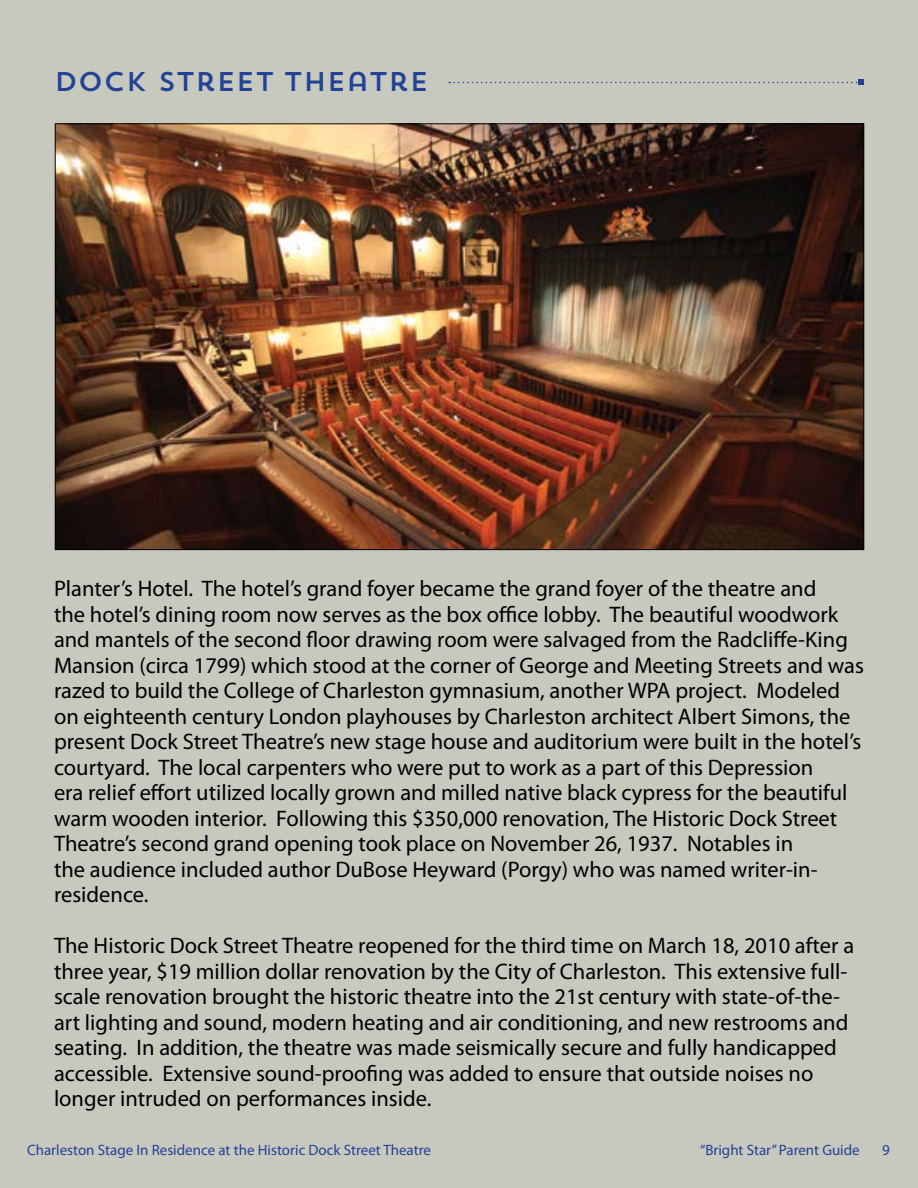
<style>
.page{position:relative;width:918px;height:1188px;background:#c7c9bf}
.page>*{position:absolute;margin:0;border:0;box-sizing:border-box;transform-origin:0 0}
.t1{font:27px "Trend Sans One";color:#224295}
.t2{font:22.5px/25.5px "Myriad Pro";color:#000}
.t3{font:15px "Myriad Pro";color:#224295}
</style>
<div class="page">
<svg style="left:449px;top:80px;width:415px;height:5px"></svg>
<img style="left:57px;top:126px;width:805px;height:422px">
<p class="t1" style="left:54px;top:64px;width:377px">DOCK STREET THEATRE</p>
<p class="t2" style="left:54px;top:576px;width:812px">Planter’s Hotel. The hotel’s grand foyer became the grand foyer of the theatre and<br>the hotel’s dining room now serves as the box office lobby. The beautiful woodwork and mantels of the second floor drawing room were salvaged from the Radcliffe-King Mansion (circa 1799) which stood at the corner of George and Meeting Streets and was razed to build the College of Charleston gymnasium, another WPA project. Modeled on eighteenth century London playhouses by Charleston architect Albert Simons, the present Dock Street Theatre’s new stage house and auditorium were built in the hotel’s courtyard. The local carpenters who were put to work as a part of this Depression<br>era relief effort utilized locally grown and milled native black cypress for the beautiful warm wooden interior. Following this $350,000 renovation, The Historic Dock Street Theatre’s second grand opening took place on November 26, 1937. Notables in<br>the audience included author DuBose Heyward (Porgy) who was named writer-in&shy;residence.</p>
<p class="t2" style="left:54px;top:933px;width:802px">The Historic Dock Street Theatre reopened for the third time on March 18, 2010 after a three year, $19 million dollar renovation by the City of Charleston. This extensive full&shy;scale renovation brought the historic theatre into the 21st century with state-of-the&shy;art lighting and sound, modern heating and air conditioning, and new restrooms and seating. In addition, the theatre was made seismically secure and fully handicapped accessible. Extensive sound-proofing was added to ensure that outside noises no longer intruded on performances inside.</p>
<p class="t3" style="left:27px;top:1140px;width:406px">Charleston Stage In Residence at the Historic Dock Street Theatre</p>
<p class="t3" style="left:700px;top:1140px;width:161px">“Bright Star” Parent Guide</p>
<p class="t3" style="left:882px;top:1140px;width:9px">9</p>
</div>
